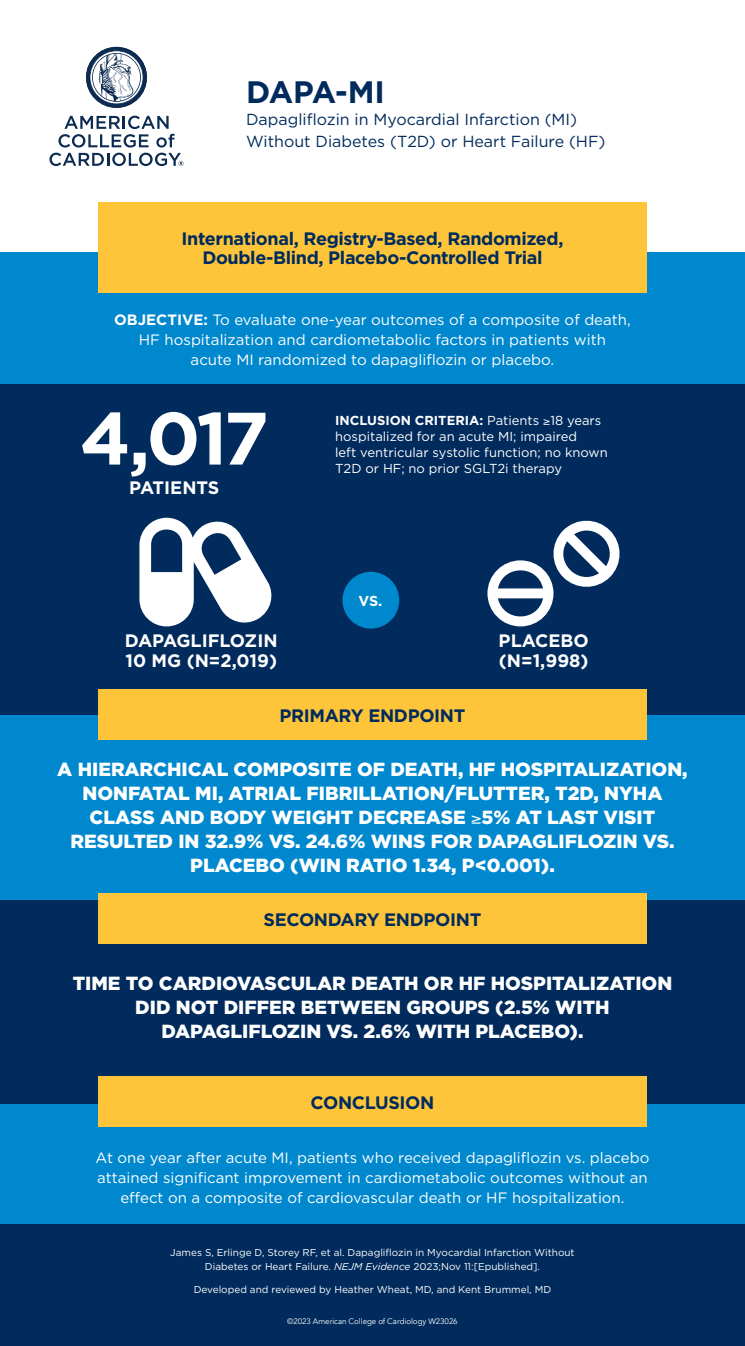
<style>
.page{position:relative;width:745px;height:1346px;background:#fff}
.page>*{position:absolute;margin:0;border:0;box-sizing:border-box;transform-origin:0 0}
.t1{font:700 74px "Gotham";color:#fff}
.t2{font:700 31px "Gotham";letter-spacing:-.025em;color:#002b5c}
.t3{font:900 19px/24px "Gotham";color:#fff;text-align:center}
.t4{font:700 18px/19.4px "Gotham";letter-spacing:-.02em;color:#002b5c;text-align:center}
.t5{font:700 18px/19.4px "Gotham";color:#fff}
.t6{font:16px/22px "Gotham";color:#002b5c}
.t7{font:15px/20px "Gotham";color:#fff;text-align:center}
.t8{font:700 14.4px "Gotham";color:#fff}
.t9{font:13px/16px "Gotham";color:#fff}
.t10{font:10px/14px "Gotham";color:#fff;text-align:center}
.t11{font:8px "Avenir";letter-spacing:-.005em;color:#fff}
.s1{font-weight:700}
.s2{font-style:italic}
</style>
<div class="page">
<div style="left:0;top:252px;width:745px;height:132px;background:#0088ce"></div>
<div style="left:98px;top:202px;width:549px;height:91px;background:#fec53a"></div>
<div style="left:0;top:1223px;width:745px;height:123px;background:#002b5c"></div>
<div style="left:1px;top:384px;width:744px;height:331px;background:#002b5c"></div>
<div style="left:0;top:715px;width:745px;height:203px;background:#0088ce"></div>
<div style="left:98px;top:689px;width:549px;height:50px;background:#fec53a"></div>
<div style="left:342px;top:572px;width:57px;height:56px;background:#0088ce;border-radius:50%"></div>
<div style="left:0;top:1098px;width:745px;height:125px;background:#0088ce"></div>
<svg style="left:86px;top:47px;width:61px;height:61px"></svg>
<svg style="left:49px;top:116px;width:135px;height:50px"></svg>
<div style="left:0;top:900px;width:745px;height:204px;background:#002b5c"></div>
<div style="left:98px;top:1076px;width:549px;height:51px;background:#fec53a"></div>
<div style="left:98px;top:893px;width:549px;height:50px;background:#fec53a"></div>
<svg style="left:139px;top:518px;width:132px;height:108px"></svg>
<svg style="left:487px;top:521px;width:133px;height:105px"></svg>
<h2 class="t2" style="left:246px;top:71px;width:140px">DAPA-MI</h2>
<p class="t6" style="left:246px;top:108px;width:361px">Dapagliflozin in Myocardial Infarction (MI)<br>Without Diabetes (T2D) or Heart Failure (HF)</p>
<p class="t4" style="left:181px;top:229px;width:384px">International, Registry-Based, Randomized,<br>Double-Blind, Placebo-Controlled Trial</p>
<p class="t7" style="left:114px;top:309px;width:518px"><span class="s1">OBJECTIVE:</span> To evaluate one-year outcomes of a composite of death,<br>HF hospitalization and cardiometabolic factors in patients with<br>acute MI randomized to dapagliflozin or placebo.</p>
<h1 class="t1" style="left:80px;top:389px;width:191px">4,017</h1>
<p class="t5" style="left:129px;top:478px;width:92px">PATIENTS</p>
<p class="t9" style="left:335px;top:412px;width:274px"><span class="s1">INCLUSION CRITERIA:</span> Patients ≥18 years hospitalized for an acute MI; impaired<br>left ventricular systolic function; no known T2D or HF; no prior SGLT2i therapy</p>
<p class="t8" style="left:359px;top:591px;width:25px">VS.</p>
<p class="t5" style="left:125px;top:631px;width:154px">DAPAGLIFLOZIN<br>10 MG (N=2,019)</p>
<p class="t5" style="left:499px;top:631px;width:92px;line-height:20px">PLACEBO (N=1,998)</p>
<p class="t4" style="left:280px;top:705px;width:187px">PRIMARY ENDPOINT</p>
<p class="t3" style="left:57px;top:757px;width:632px">A HIERARCHICAL COMPOSITE OF DEATH, HF HOSPITALIZATION, NONFATAL MI, ATRIAL FIBRILLATION/FLUTTER, T2D, NYHA CLASS AND BODY WEIGHT DECREASE ≥5% AT LAST VISIT RESULTED IN 32.9% VS. 24.6% WINS FOR DAPAGLIFLOZIN VS.<br>PLACEBO (WIN RATIO 1.34, P&lt;0.001).</p>
<p class="t4" style="left:264px;top:909px;width:219px">SECONDARY ENDPOINT</p>
<p class="t3" style="left:73px;top:971px;width:601px">TIME TO CARDIOVASCULAR DEATH OR HF HOSPITALIZATION<br>DID NOT DIFFER BETWEEN GROUPS (2.5% WITH<br>DAPAGLIFLOZIN VS. 2.6% WITH PLACEBO).</p>
<p class="t4" style="left:311px;top:1092px;width:125px">CONCLUSION</p>
<p class="t7" style="left:96px;top:1147px;width:555px">At one year after acute MI, patients who received dapagliflozin vs. placebo attained significant improvement in cardiometabolic outcomes without an effect on a composite of cardiovascular death or HF hospitalization.</p>
<p class="t10" style="left:170px;top:1245px;width:406px">James S, Erlinge D, Storey RF, et al. Dapagliflozin in Myocardial Infarction Without<br>Diabetes or Heart Failure. <span class="s2">NEJM Evidence</span> 2023;Nov 11:[Epublished].</p>
<p class="t10" style="left:194px;top:1281px;width:359px">Developed and reviewed by Heather Wheat, MD, and Kent Brummel, MD</p>
<p class="t11" style="left:287px;top:1316px;width:172px">©2023 American College of Cardiology W23026</p>
</div>
